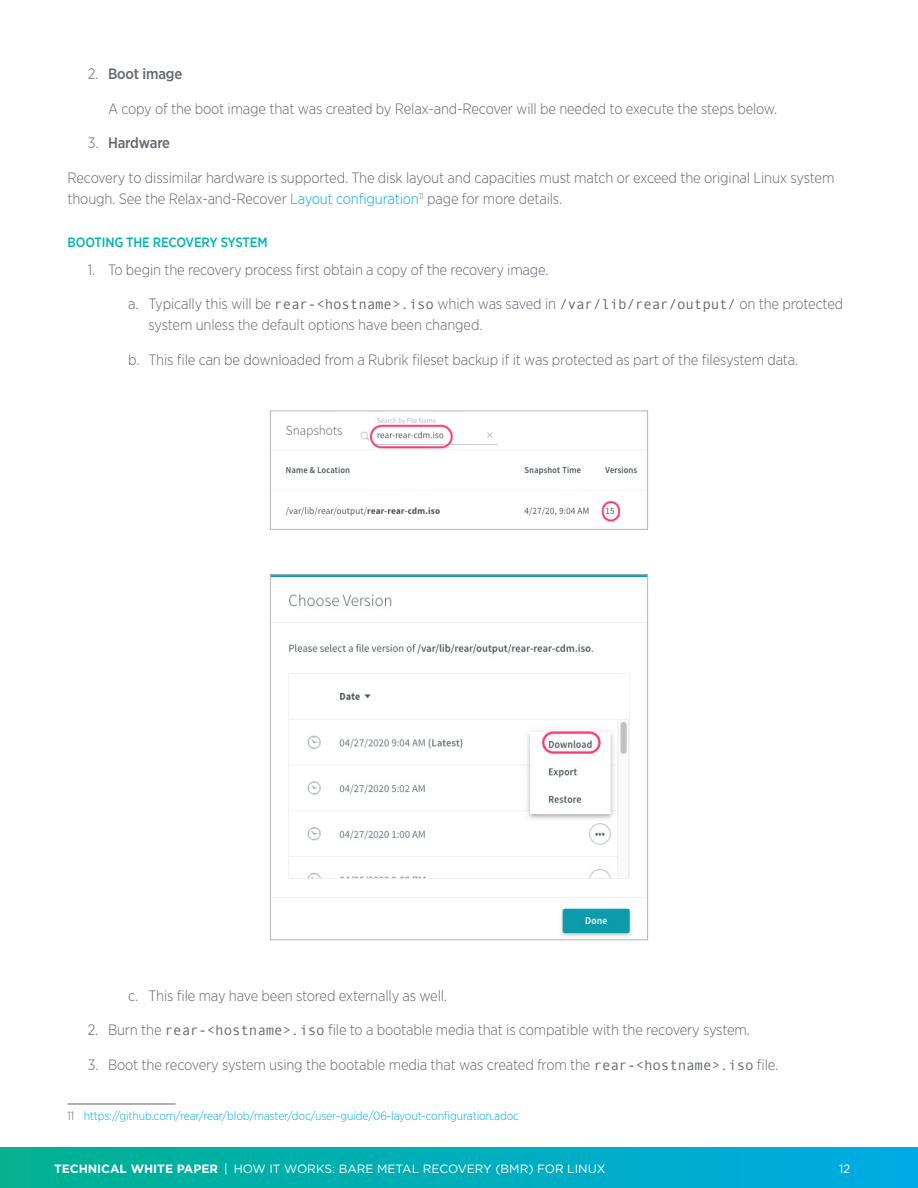
<style>
.page{position:relative;width:918px;height:1188px;background:#fff}
.page>*{position:absolute;margin:0;border:0;box-sizing:border-box;transform-origin:0 0}
.TechMkt_body_copy{font:300 15px/21px "Gotham Narrow";letter-spacing:-.01em;color:#62666f}
.TechMkt_body_copy_in{font:300 15px "Gotham Narrow";letter-spacing:-.01em;color:#62666f}
.t1{font:500 15px "Gotham Narrow";letter-spacing:-.01em;color:#62666f}
.TechMkt_h3{font:500 13.5px "Gotham Narrow";letter-spacing:-.01em;color:#00b5ae}
.Footnotes{font:300 12px "Gotham Narrow";letter-spacing:-.01em;color:#00abe7}
.t2{font:12px "Gotham";color:#fff}
.s1{font-weight:300}
.s2{color:#00abe7}
.s3{font-family:"Andale Mono";font-weight:400;font-size:14.25px}
.s4{color:#62666f}
.s5{font-weight:700}
</style>
<div class="page">
<div style="left:0;top:1148px;width:918px;height:40px;background:linear-gradient(to right,#01b190,#00aae4)"></div>
<hr style="left:68px;top:1104px;width:108px;height:1px;background:#62666f">
<img style="left:285px;top:417px;width:352px;height:105px">
<div style="left:270px;top:411px;width:378px;height:119px;border:1px solid #b2b5b9"></div>
<img style="left:272px;top:577px;width:374px;height:360px">
<div style="left:270px;top:575px;width:378px;height:365px;border:1px solid #b2b5b9"></div>
<p class="t1" style="left:88px;top:65px;width:96px"><span class="s1">2.</span> Boot image</p>
<p class="TechMkt_body_copy_in" style="left:108px;top:100px;width:671px">A copy of the boot image that was created by Relax-and-Recover will be needed to execute the steps below.</p>
<p class="t1" style="left:88px;top:134px;width:84px"><span class="s1">3.</span> Hardware</p>
<p class="TechMkt_body_copy" style="left:68px;top:167px;width:768px">Recovery to dissimilar hardware is supported. The disk layout and capacities must match or exceed the original Linux system though. See the Relax-and-Recover <span class="s2">Layout configuration</span><sup>11</sup> page for more details.</p>
<p class="TechMkt_h3" style="left:68px;top:234px;width:202px">BOOTING THE RECOVERY SYSTEM</p>
<p class="TechMkt_body_copy" style="left:88px;top:259px;width:462px">1. To begin the recovery process first obtain a copy of the recovery image.</p>
<p class="TechMkt_body_copy" style="left:148px;top:293px;width:696px;text-indent:-20px">a. Typically this will be <span class="s3">rear-&lt;hostname&gt;.iso</span> which was saved in <span class="s3">/var/lib/rear/output/</span> on the protected system unless the default options have been changed.</p>
<p class="TechMkt_body_copy" style="left:128px;top:349px;width:672px">b. This file can be downloaded from a Rubrik fileset backup if it was protected as part of the filesystem data.</p>
<p class="TechMkt_body_copy" style="left:128px;top:985px;width:320px">c. This file may have been stored externally as well.</p>
<p class="TechMkt_body_copy" style="left:88px;top:1019px;width:664px">2. Burn the <span class="s3">rear-&lt;hostname&gt;.iso</span> file to a bootable media that is compatible with the recovery system.</p>
<p class="TechMkt_body_copy" style="left:88px;top:1054px;width:692px">3. Boot the recovery system using the bootable media that was created from the <span class="s3">rear-&lt;hostname&gt;.iso</span> file.</p>
<p class="Footnotes" style="left:68px;top:1109px;width:453px"><span class="s4">11</span> https://github.com/rear/rear/blob/master/doc/user-guide/06-layout-configuration.adoc</p>
<p class="t2" style="left:54px;top:1161px;width:553px"><span class="s5">TECHNICAL WHITE PAPER</span> | HOW IT WORKS: BARE METAL RECOVERY (BMR) FOR LINUX</p>
<p class="t2" style="left:839px;top:1161px;width:13px">12</p>
</div>
